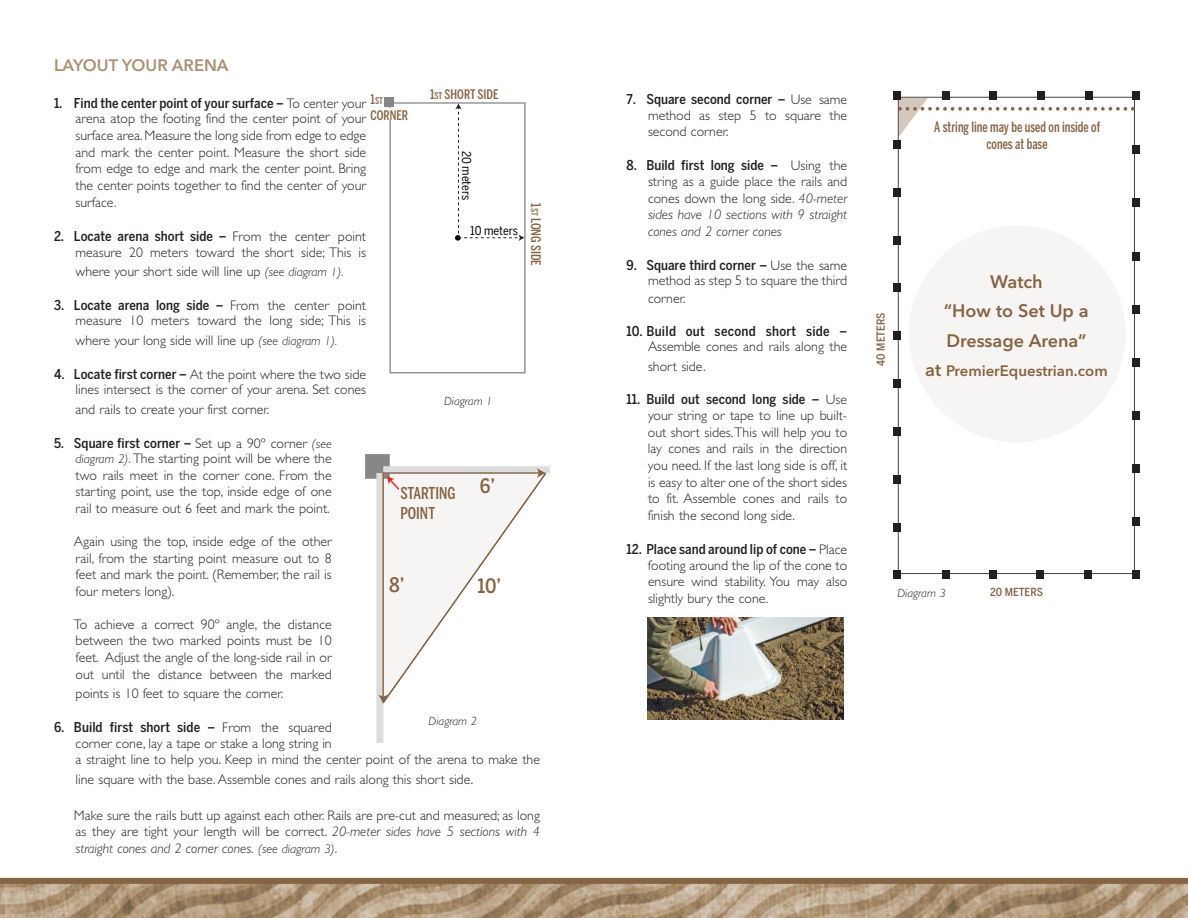
<style>
.page{position:relative;width:1188px;height:918px;background:#fff}
.page>*{position:absolute;margin:0;border:0;box-sizing:border-box;transform-origin:0 0}
.t1{font:500 19.8px "Benton Sans Cond";color:#876443}
.t2{font:600 18px/29.5px "Avenir Next";color:#856443;text-align:center}
.t3{font:600 16.5px "Avenir Next";color:#aa9272}
.t4{font:500 16.2px/19.5px "Benton Sans Comp";color:#856443}
.t5{font:600 15px "Avenir Next";color:#856443}
.t6{font:500 14.25px/17.1px "Benton Sans Comp";color:#856443;text-align:center;scale:.91 1}
.t7{font:300 13.8px/16.6px "Gill Sans";color:#231f20;text-align:justify}
.t8{font:italic 300 13.8px/16.6px "Gill Sans";color:#231f20;text-align:justify}
.t9{font:500 13.5px "Benton Sans Cond";color:#231f20}
.t10{font:500 13.5px "Benton Sans Cond";letter-spacing:.025em;color:#231f20}
.t11{font:500 13.05px "Benton Sans Comp";color:#856443}
.t12{font:12.15px "Benton Sans Cond";letter-spacing:-.005em;color:#040503}
.t13{font:italic 300 12px "Gill Sans";color:#231f20}
.t14{font:500 11.1px "Benton Sans Cond";color:#856443}
.t15{font:500 9.15px "Benton Sans Comp";color:#856443}
.s1{font-family:"Gill Sans";font-weight:300;font-size:13.8px}
.s2{font-style:italic;font-size:12.75px}
.s3{font-family:"Benton Sans Cond";font-weight:500;font-size:13.5px}
.s4{font-family:"Gill Sans";font-weight:300;font-style:italic;font-size:12.75px}
.s5{font-size:12.75px}
.s6{font-style:italic}
.s7{font-size:9.15px}
.s8{font-size:13.05px}
.s9{font-style:normal}
.s10{font-size:18px}
</style>
<div class="page">
<img style="left:0;top:884px;width:1188px;height:34px">
<div style="left:0;top:878px;width:1188px;height:6px;background:#856443"></div>
<img style="left:648px;top:617px;width:195px;height:103px">
<svg style="left:455px;top:103px;width:70px;height:138px"></svg>
<div style="left:385px;top:97px;width:9px;height:10px;background:#888787"></div>
<div style="left:1132px;top:571px;width:8px;height:8px;background:#231f20"></div>
<div style="left:1084px;top:571px;width:8px;height:8px;background:#231f20"></div>
<div style="left:1036px;top:571px;width:8px;height:8px;background:#231f20"></div>
<div style="left:989px;top:571px;width:8px;height:8px;background:#231f20"></div>
<div style="left:942px;top:571px;width:8px;height:8px;background:#231f20"></div>
<div style="left:893px;top:571px;width:8px;height:8px;background:#231f20"></div>
<div style="left:893px;top:475px;width:8px;height:8px;background:#231f20"></div>
<div style="left:893px;top:427px;width:8px;height:9px;background:#231f20"></div>
<div style="left:893px;top:379px;width:8px;height:9px;background:#231f20"></div>
<div style="left:893px;top:284px;width:8px;height:8px;background:#231f20"></div>
<div style="left:893px;top:236px;width:8px;height:8px;background:#231f20"></div>
<div style="left:893px;top:188px;width:8px;height:8px;background:#231f20"></div>
<div style="left:942px;top:92px;width:8px;height:8px;background:#231f20"></div>
<div style="left:1132px;top:199px;width:8px;height:8px;background:#231f20"></div>
<div style="left:1132px;top:252px;width:8px;height:8px;background:#231f20"></div>
<div style="left:1132px;top:305px;width:8px;height:8px;background:#231f20"></div>
<div style="left:1132px;top:411px;width:8px;height:9px;background:#231f20"></div>
<div style="left:1132px;top:465px;width:8px;height:8px;background:#231f20"></div>
<div style="left:1132px;top:518px;width:8px;height:8px;background:#231f20"></div>
<div style="left:990px;top:92px;width:7px;height:8px;background:#231f20"></div>
<div style="left:1037px;top:92px;width:8px;height:8px;background:#231f20"></div>
<div style="left:1085px;top:92px;width:8px;height:8px;background:#231f20"></div>
<div style="left:1132px;top:92px;width:8px;height:8px;background:#231f20"></div>
<div style="left:893px;top:92px;width:8px;height:8px;background:#231f20"></div>
<div style="left:893px;top:140px;width:8px;height:9px;background:#231f20"></div>
<div style="left:1132px;top:146px;width:8px;height:8px;background:#231f20"></div>
<div style="left:893px;top:332px;width:8px;height:8px;background:#231f20"></div>
<div style="left:1132px;top:358px;width:8px;height:9px;background:#231f20"></div>
<div style="left:893px;top:523px;width:8px;height:8px;background:#231f20"></div>
<svg style="left:898px;top:98px;width:237px;height:39px"></svg>
<div style="left:922px;top:119px;width:190px;height:84px;background:#fff"></div>
<div style="left:909px;top:225px;width:217px;height:217px;background:#f7f5f3;border-radius:50%"></div>
<div style="left:366px;top:455px;width:23px;height:23px;background:#888787"></div>
<div style="left:365px;top:454px;width:25px;height:25px;border:1px solid #949494"></div>
<div style="left:383px;top:466px;width:167px;height:7px;background:#ddd"></div>
<div style="left:376px;top:473px;width:7px;height:269px;background:#ddd"></div>
<svg style="left:378px;top:468px;width:169px;height:237px"></svg>
<p class="t3" style="left:54px;top:51px;width:176px">LAYOUT YOUR ARENA</p>
<p class="t9" style="left:54px;top:95px;width:314px">1. Find the center point of your surface – <span class="s1">To center your</span></p>
<p class="t7" style="left:76px;top:110px;width:292px">arena atop the footing find the center point of your surface area. Measure the long side from edge to edge and mark the center point. Measure the short side from edge to edge and mark the center point. Bring the center points together to find the center of your surface.</p>
<p class="t9" style="left:54px;top:228px;width:314px">2. Locate arena short side – <span class="s1">From the center point</span></p>
<p class="t7" style="left:76px;top:243px;width:292px;line-height:18.8px">measure 20 meters toward the short side; This is where your short side will line up <span class="s2">(see diagram 1).</span></p>
<p class="t9" style="left:54px;top:297px;width:314px">3. Locate arena long side – <span class="s1">From the center point</span></p>
<p class="t7" style="left:76px;top:311px;width:292px;line-height:19.8px">measure 10 meters toward the long side; This is where your long side will line up <span class="s2">(see diagram 1).</span></p>
<p class="t7" style="left:54px;top:366px;width:314px;line-height:15.5px;text-align:right"><span class="s3">4. Locate first corner –</span> At the point where the two side lines intersect is the corner of your arena. Set cones</p>
<p class="t7" style="left:76px;top:401px;width:195px">and rails to create your first corner.</p>
<p class="t9" style="left:54px;top:435px;width:279px">5. Square first corner – <span class="s1">Set up a 90º corner</span> <span class="s4">(see</span></p>
<p class="t7" style="left:76px;top:450px;width:258px"><span class="s2">diagram 2)</span><span class="s5">.</span> The starting point will be where the two rails meet in the corner cone. From the starting point, use the top, inside edge of one rail to measure out 6 feet and mark the point.</p>
<p class="t7" style="left:74px;top:533px;width:259px">Again using the top, inside edge of the other rail, from the starting point measure out to 8 feet and mark the point. (Remember, the rail is four meters long).</p>
<p class="t7" style="left:74px;top:616px;width:259px">To achieve a correct 90º angle, the distance between the two marked points must be 10 feet. Adjust the angle of the long-side rail in or out until the distance between the marked</p>
<p class="t7" style="left:76px;top:685px;width:209px">points is 10 feet to square the corner.</p>
<p class="t9" style="left:54px;top:720px;width:279px">6. Build first short side – <span class="s1">From the squared</span></p>
<p class="t7" style="left:76px;top:734px;width:466px">corner cone, lay a tape or stake a long string in<br>a straight line to help you. Keep in mind the center point of the arena to make the</p>
<p class="t7" style="left:76px;top:771px;width:399px">line square with the base. Assemble cones and rails along this short side.</p>
<p class="t7" style="left:74px;top:807px;width:468px">Make sure the rails butt up against each other. Rails are pre-cut and measured; as long as they are tight your length will be correct. <span class="s6">20-meter sides have 5 sections with 4 straight cones and 2 corner cones.</span> <span class="s2">(see diagram 3)</span>.</p>
<p class="t11" style="left:430px;top:87px;width:70px">1<span class="s7">ST</span> SHORT SIDE</p>
<p class="t15" style="left:371px;top:96px;width:14px"><span class="s8">1</span>ST</p>
<p class="t11" style="left:371px;top:108px;width:39px">CORNER</p>
<p class="t12" style="left:474px;top:151px;width:51px;rotate:90deg">20 meters</p>
<p class="t11" style="left:543px;top:203px;width:64px;rotate:90deg">1<span class="s7">ST</span> LONG SIDE</p>
<p class="t12" style="left:470px;top:223px;width:49px">10 meters</p>
<p class="t13" style="left:444px;top:394px;width:50px">Diagram 1</p>
<h1 class="t1" style="left:480px;top:475px;width:17px">6’</h1>
<p class="t4" style="left:401px;top:484px;width:57px">STARTING<br>POINT</p>
<h1 class="t1" style="left:389px;top:573px;width:17px">8’</h1>
<h1 class="t1" style="left:478px;top:574px;width:25px">10’</h1>
<p class="t13" style="left:429px;top:714px;width:50px">Diagram 2</p>
<p class="t9" style="left:626px;top:92px;width:222px">7. Square second corner – <span class="s1">Use same</span></p>
<p class="t7" style="left:648px;top:107px;width:201px">method as step 5 to square the second corner.</p>
<p class="t9" style="left:626px;top:158px;width:222px">8. Build first long side – <span class="s1">Using the</span></p>
<p class="t8" style="left:648px;top:173px;width:201px"><span class="s9">string as a guide place the rails and cones down the long side.</span> 40-meter sides have 10 sections with 9 straight cones and 2 corner cones</p>
<p class="t9" style="left:626px;top:257px;width:222px">9. Square third corner – <span class="s1">Use the same</span></p>
<p class="t7" style="left:648px;top:272px;width:201px;line-height:17.7px">method as step 5 to square the third corner.</p>
<p class="t10" style="left:626px;top:323px;width:222px">10. Build out second short side –</p>
<p class="t7" style="left:648px;top:336px;width:201px;line-height:19.8px">Assemble cones and rails along the short side.</p>
<p class="t9" style="left:626px;top:392px;width:222px">11. Build out second long side – <span class="s1">Use</span></p>
<p class="t7" style="left:648px;top:407px;width:201px">your string or tape to line up built&shy;out short sides.This will help you to lay cones and rails in the direction you need. If the last long side is off, it is easy to alter one of the short sides to fit. Assemble cones and rails to finish the second long side.</p>
<p class="t9" style="left:626px;top:542px;width:222px">12. Place sand around lip of cone – <span class="s1">Place</span></p>
<p class="t7" style="left:648px;top:557px;width:201px">footing around the lip of the cone to ensure wind stability. You may also slightly bury the cone.</p>
<p class="t6" style="left:934px;top:118px;width:184px">A string line may be used on inside of cones at base</p>
<p class="t14" style="left:874px;top:366px;width:55px;rotate:-90deg">40 METERS</p>
<h2 class="t2" style="left:944px;top:266px;width:146px">Watch<br>“How to Set Up a<br>Dressage Arena”</h2>
<p class="t5" style="left:925px;top:358px;width:184px"><span class="s10">at</span> PremierEquestrian.com</p>
<p class="t13" style="left:897px;top:586px;width:50px">Diagram 3</p>
<p class="t14" style="left:990px;top:586px;width:54px">20 METERS</p>
</div>
